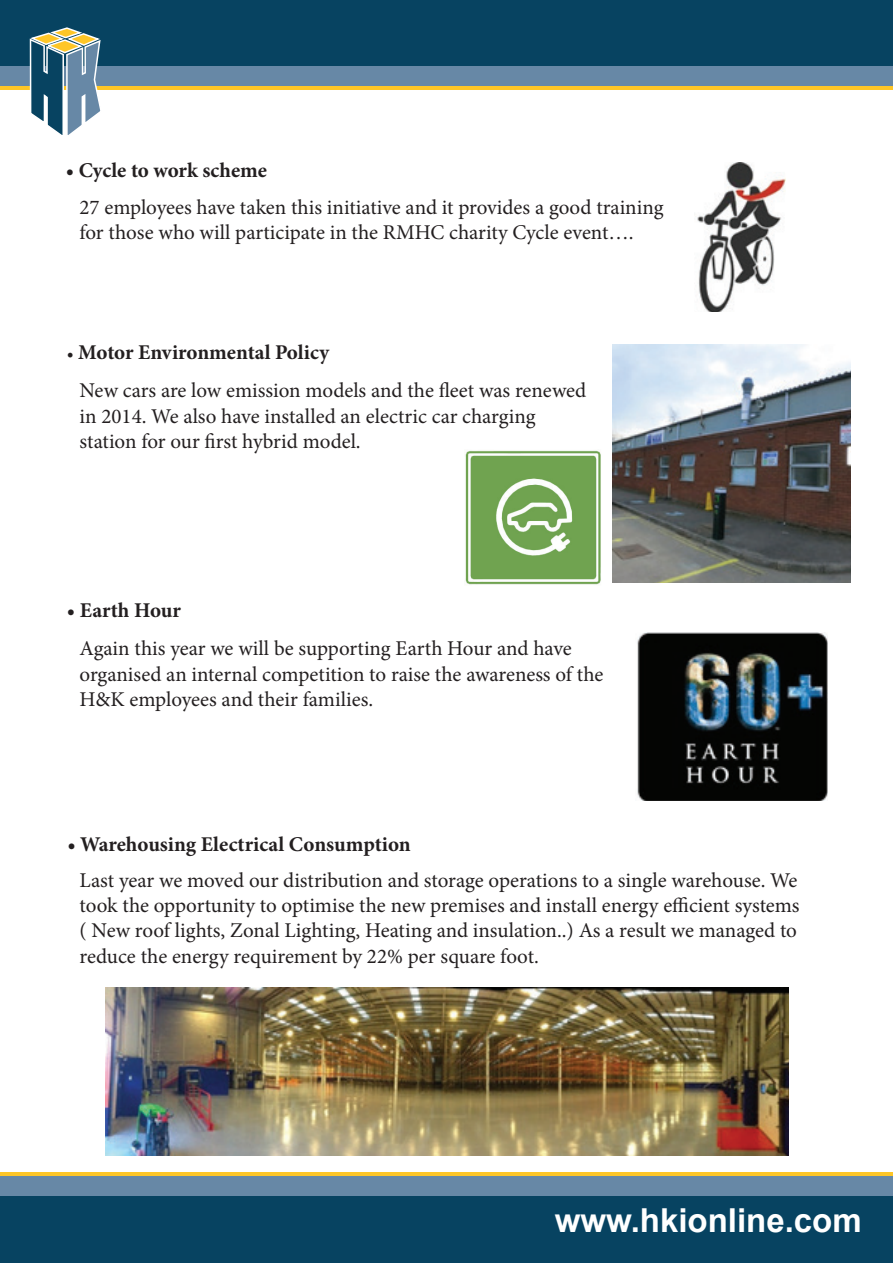
<style>
.page{position:relative;width:893px;height:1263px;background:#fff}
.page>*{position:absolute;margin:0;border:0;box-sizing:border-box;transform-origin:0 0}
.t1{font:700 33px "Arial";color:#fff}
.t2{font:21px/25.2px "Minion Pro";letter-spacing:-.005em;color:#231f20}
.t3{font:700 21px "Minion Pro";color:#231f20}
.s1{font-size:18px}
.s2{font-weight:700}
</style>
<div class="page">
<hr style="left:0;top:86px;width:893px;height:4px;background:#fec627">
<div style="left:0;top:65px;width:893px;height:21px;background:#6788a6"></div>
<div style="left:0;top:0;width:893px;height:65px;background:#074361"></div>
<svg style="left:28px;top:27px;width:75px;height:108px"></svg>
<hr style="left:0;top:1172px;width:893px;height:4px;background:#fec627">
<div style="left:0;top:1176px;width:893px;height:20px;background:#6788a6"></div>
<div style="left:0;top:1196px;width:893px;height:67px;background:#074361"></div>
<img style="left:697px;top:162px;width:89px;height:150px">
<img style="left:613px;top:344px;width:237px;height:238px">
<img style="left:637px;top:632px;width:190px;height:169px">
<img style="left:105px;top:987px;width:684px;height:169px">
<img style="left:465px;top:450px;width:136px;height:135px">
<p class="t3" style="left:66px;top:155px;width:203px">• Cycle to work scheme</p>
<p class="t2" style="left:79px;top:195px;width:586px">27 employees have taken this initiative and it provides a good training for those who will participate in the RMHC charity Cycle event….</p>
<p class="t2" style="left:80px;top:333px;width:508px;line-height:38.4px;text-indent:-13px"><span class="s1">•</span> <span class="s2">Motor Environmental Policy<br></span>New cars are low emission models and the fleet was renewed</p>
<p class="t2" style="left:80px;top:403px;width:457px">in 2014. We also have installed an electric car charging station for our first hybrid model.</p>
<p class="t3" style="left:67px;top:595px;width:116px">• Earth Hour</p>
<p class="t2" style="left:80px;top:636px;width:525px">Again this year we will be supporting Earth Hour and have organised an internal competition to raise the awareness of the<br>H&amp;K employees and their families.</p>
<p class="t3" style="left:67px;top:829px;width:345px">• Warehousing Electrical Consumption</p>
<p class="t2" style="left:80px;top:868px;width:722px">Last year we moved our distribution and storage operations to a single warehouse. We took the opportunity to optimise the new premises and install energy efficient systems ( New roof lights, Zonal Lighting, Heating and insulation..) As a result we managed to reduce the energy requirement by 22% per square foot.</p>
<h1 class="t1" style="left:555px;top:1199px;width:308px">www.hkionline.com</h1>
</div>
